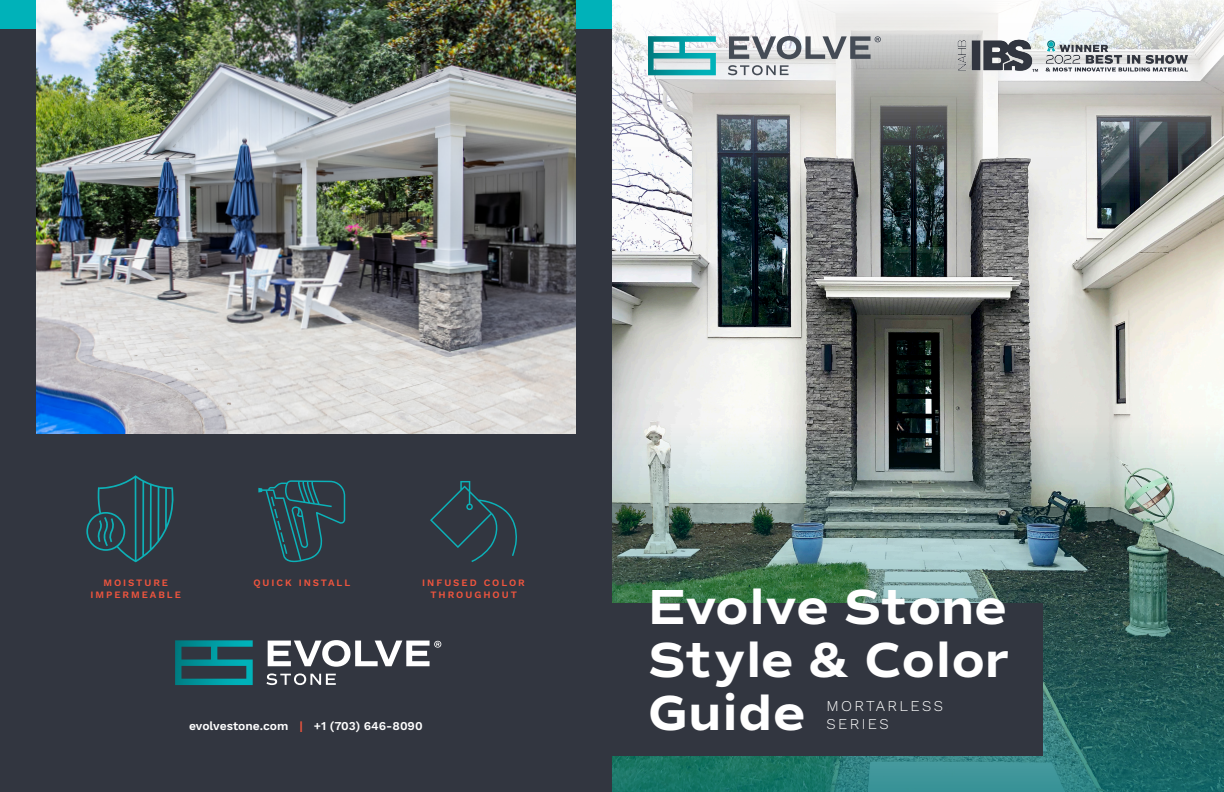
<style>
.page{position:relative;width:1224px;height:792px;background:#fff}
.page>*{position:absolute;margin:0;border:0;box-sizing:border-box;transform-origin:0 0}
.t1{font:700 50px/53px "Commuters Sans";color:#fff}
.t2{font:700 50px "Commuters Sans";letter-spacing:.02em;color:#fff}
.t3{font:300 15px/18px "Work Sans";letter-spacing:.16em;color:#fff}
.t4{font:600 12px "Work Sans";color:#fff}
.t5{font:600 9.8px/11.7px "Work Sans";letter-spacing:.2em;color:#f0553e;text-align:center}
.s1{color:#f0553e}
</style>
<div class="page">
<div style="left:0;top:0;width:612px;height:792px;background:#323640"></div>
<div style="left:0;top:0;width:612px;height:29px;background:#00b2b9"></div>
<img style="left:612px;top:0;width:612px;height:425px">
<img style="left:612px;top:425px;width:612px;height:367px">
<div style="left:612px;top:603px;width:431px;height:153px;background:#323640"></div>
<svg style="left:175px;top:640px;width:78px;height:45px"></svg>
<svg style="left:266px;top:673px;width:70px;height:12px"></svg>
<svg style="left:268px;top:640px;width:173px;height:27px"></svg>
<svg style="left:86px;top:475px;width:88px;height:87px"></svg>
<svg style="left:258px;top:480px;width:87px;height:82px"></svg>
<svg style="left:430px;top:481px;width:87px;height:81px"></svg>
<svg style="left:648px;top:36px;width:68px;height:39px;background:#70c0c4"></svg>
<svg style="left:728px;top:65px;width:61px;height:10px"></svg>
<svg style="left:729px;top:36px;width:152px;height:23px"></svg>
<img style="left:958px;top:40px;width:230px;height:32px">
<img style="left:36px;top:0;width:540px;height:433px">
<p class="t5" style="left:91px;top:577px;width:92px">MOISTURE<br>IMPERMEABLE</p>
<p class="t5" style="left:253px;top:577px;width:98px">QUICK INSTALL</p>
<p class="t5" style="left:422px;top:577px;width:104px">INFUSED COLOR<br>THROUGHOUT</p>
<p class="t4" style="left:189px;top:719px;width:235px">evolvestone.com <span class="s1">|</span> +1 (703) 646-8090</p>
<p class="t1" style="left:648px;top:581px;width:363px">Evolve Stone<br>Style &amp; Color</p>
<p class="t2" style="left:648px;top:682px;width:159px">Guide</p>
<p class="t3" style="left:826px;top:698px;width:118px">MORTARLESS<br>SERIES</p>
</div>
